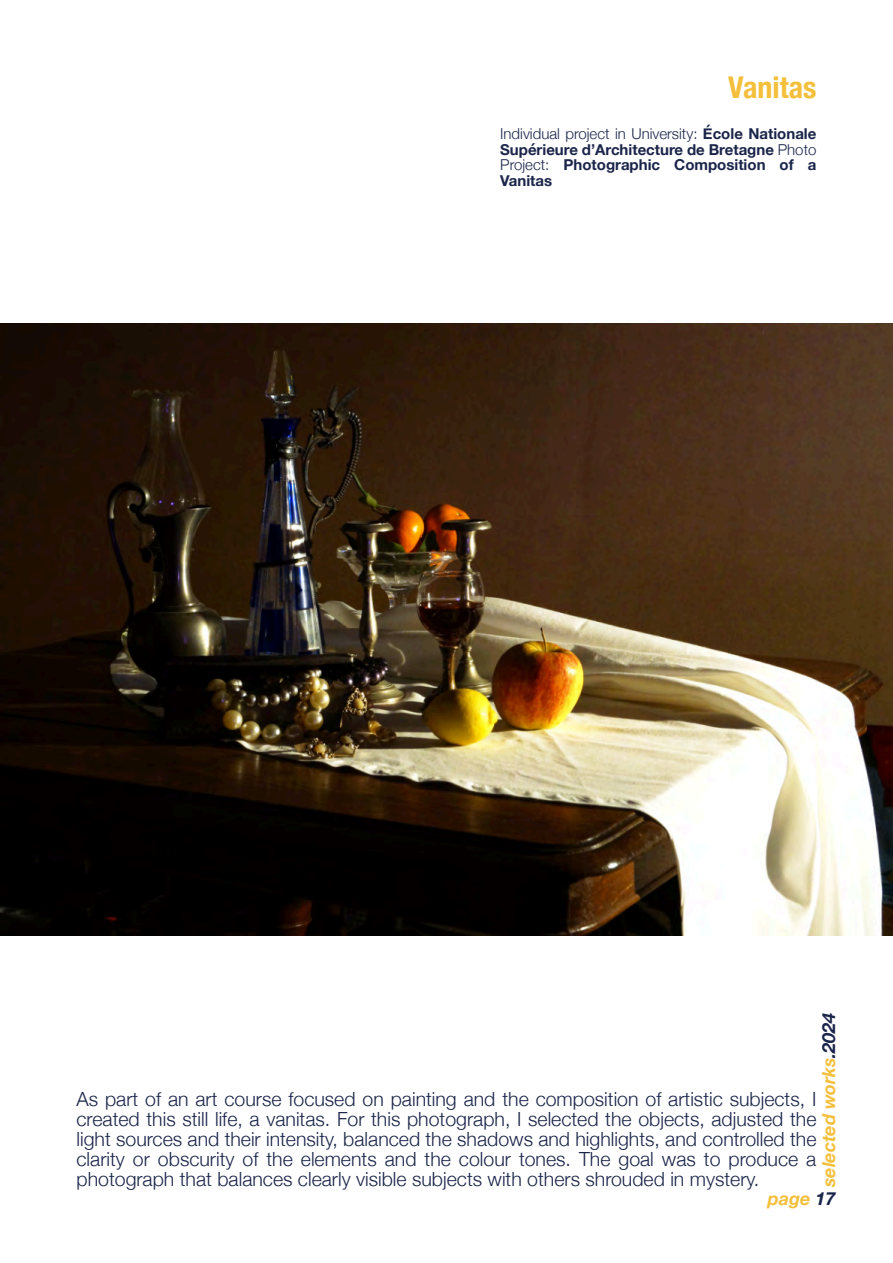
<style>
.page{position:relative;width:893px;height:1263px;background:#fff}
.page>*{position:absolute;margin:0;border:0;box-sizing:border-box;transform-origin:0 0}
.t1{font:700 condensed 30px "Helvetica Neue";color:#f4bf3a}
.t2{font:300 19.5px/20.1px "Helvetica Neue";color:#1b254a;text-align:justify}
.t3{font:italic 700 18px "Helvetica Neue";color:#f4bf3a}
.t4{font:700 15px/15.5px "Helvetica Neue";color:#1b254a;text-align:justify}
.s1{font-weight:300}
.s2{color:#1b254a}
</style>
<div class="page">
<img style="left:0;top:323px;width:893px;height:612px">
<h1 class="t1" style="left:728px;top:69px;width:90px">Vanitas</h1>
<p class="t4" style="left:500px;top:126px;width:318px"><span class="s1">Individual project in University:</span> École Nationale Supérieure d’Architecture de Bretagne <span class="s1">Photo Project:</span> Photographic Composition of a Vanitas</p>
<p class="t3" style="left:818px;top:1187px;width:177px;rotate:-90deg">selected works<span class="s2">.2024</span></p>
<p class="t2" style="left:77px;top:1089px;width:741px">As part of an art course focused on painting and the composition of artistic subjects, I created this still life, a vanitas. For this photograph, I selected the objects, adjusted the light sources and their intensity, balanced the shadows and highlights, and controlled the clarity or obscurity of the elements and the colour tones. The goal was to produce a photograph that balances clearly visible subjects with others shrouded in mystery.</p>
<p class="t3" style="left:768px;top:1188px;width:69px">page <span class="s2">17</span></p>
</div>
